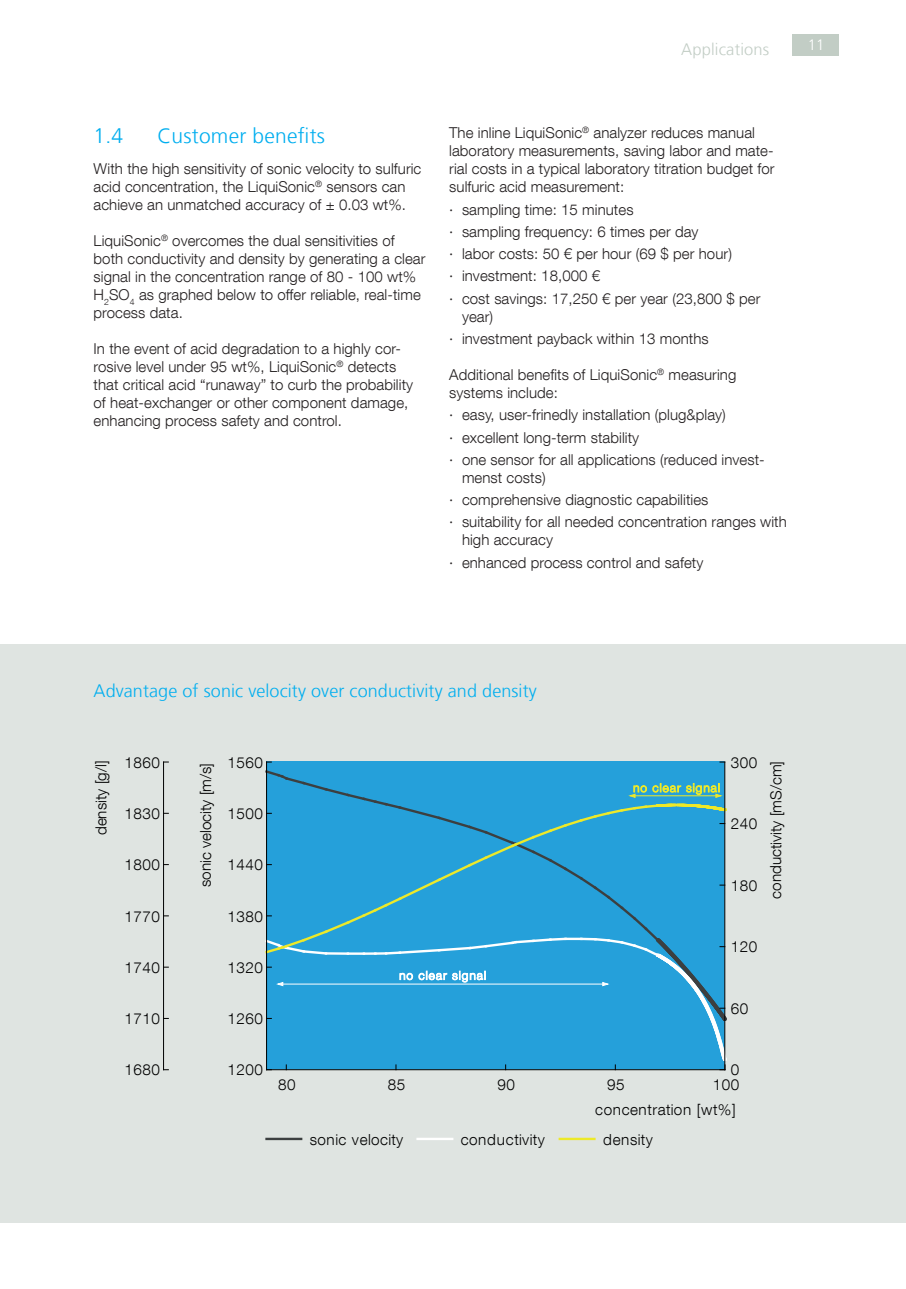
<style>
.page{position:relative;width:906px;height:1289px;background:#fff}
.page>*{position:absolute;margin:0;border:0;box-sizing:border-box;transform-origin:0 0}
.t1{font:300 21px "Frutiger LT Com";letter-spacing:.01em;color:#00aeef}
.t2{font:300 18px "Frutiger LT Com";letter-spacing:.005em;color:#00aeef}
.t3{font:300 16.5px "Frutiger LT Com";letter-spacing:.01em;color:#c2cdc5}
.t4{font:300 15.3px "Helvetica Neue LT Com";letter-spacing:.035em;color:#000}
.t5{font:300 15.3px "Helvetica Neue LT Com";color:#000}
.t6{font:300 15px/18px "Helvetica Neue LT Com";letter-spacing:.005em;color:#231f20}
.t7{font:300 15px "Frutiger LT Com";color:#fff}
.t8{font:300 11.85px "Helvetica Neue LT Com";letter-spacing:.08em;color:#fff}
</style>
<div class="page">
<div style="left:792px;top:34px;width:47px;height:21px;background:#c2cdc5"></div>
<div style="left:0;top:644px;width:906px;height:578px;background:#dfe4e1"></div>
<hr style="left:266px;top:762px;width:1px;height:307px;background:#000">
<hr style="left:163px;top:762px;width:1px;height:307px;background:#000">
<hr style="left:724px;top:762px;width:1px;height:307px;background:#000">
<hr style="left:266px;top:1137px;width:35px;height:3px;background:#3c3f40">
<hr style="left:417px;top:1137px;width:35px;height:3px;background:#fff">
<hr style="left:560px;top:1137px;width:34px;height:3px;background:#ede929">
<div style="left:265px;top:768px;width:461px;height:302px;background:#25a0da"></div>
<p class="t3" style="left:681px;top:40px;width:89px">Applications</p>
<p class="t7" style="left:808px;top:36px;width:18px">11</p>
<h1 class="t1" style="left:94px;top:124px;width:31px">1.4</h1>
<h1 class="t1" style="left:157px;top:124px;width:169px">Customer benefits</h1>
<p class="t6" style="left:94px;top:159px;width:329px">With the high sensitivity of sonic velocity to sulfuric acid concentration, the LiquiSonic<sup>®</sup> sensors can achieve an unmatched accuracy of ± 0.03 wt%.</p>
<p class="t6" style="left:94px;top:231px;width:333px">LiquiSonic<sup>®</sup> overcomes the dual sensitivities of both conductivity and density by generating a clear signal in the concentration range of 80 - 100 wt% H<sub>2</sub>SO<sub>4</sub> as graphed below to offer reliable, real-time process data.</p>
<p class="t6" style="left:94px;top:339px;width:321px">In the event of acid degradation to a highly cor&shy;rosive level under 95 wt%, LiquiSonic<sup>®</sup> detects that critical acid “runaway” to curb the probability of heat-exchanger or other component damage, enhancing process safety and control.</p>
<p class="t6" style="left:449px;top:124px;width:327px">The inline LiquiSonic<sup>®</sup> analyzer reduces manual laboratory measurements, saving labor and mate&shy;rial costs in a typical laboratory titration budget for sulfuric acid measurement:</p>
<p class="t6" style="left:449px;top:198px;width:313px;line-height:22.2px">· sampling time: 15 minutes<br>· sampling frequency: 6 times per day<br>· labor costs: 50 € per hour (69 $ per hour)<br>· investment: 18,000 €<br>· cost savings: 17,250 € per year (23,800 $ per</p>
<p class="t6" style="left:449px;top:305px;width:261px;line-height:22.2px;text-indent:13px">year)<br>· investment payback within 13 months</p>
<p class="t6" style="left:449px;top:365px;width:289px">Additional benefits of LiquiSonic<sup>®</sup> measuring systems include:</p>
<p class="t6" style="left:449px;top:403px;width:317px;line-height:22.2px">· easy, user-frinedly installation (plug&amp;play)<br>· excellent long-term stability<br>· one sensor for all applications (reduced invest-</p>
<p class="t6" style="left:449px;top:466px;width:339px;line-height:22.2px;text-indent:13px">menst costs)<br>· comprehensive diagnostic capabilities<br>· suitability for all needed concentration ranges with</p>
<p class="t6" style="left:449px;top:528px;width:256px;line-height:22.2px;text-indent:13px">high accuracy<br>· enhanced process control and safety</p>
<p class="t2" style="left:94px;top:680px;width:445px">Advantage of sonic velocity over conductivity and density</p>
<p class="t5" style="left:92px;top:835px;width:76px;rotate:-90deg">density [g/l]</p>
<p class="t4" style="left:125px;top:752px;width:37px">1860</p>
<p class="t4" style="left:125px;top:804px;width:37px">1830</p>
<p class="t4" style="left:125px;top:855px;width:37px">1800</p>
<p class="t4" style="left:125px;top:906px;width:37px">1770</p>
<p class="t4" style="left:125px;top:958px;width:37px">1740</p>
<p class="t4" style="left:125px;top:1009px;width:37px">1710</p>
<p class="t4" style="left:125px;top:1060px;width:37px">1680</p>
<p class="t5" style="left:196px;top:887px;width:126px;rotate:-90deg">sonic velocity [m/s]</p>
<p class="t4" style="left:228px;top:752px;width:37px">1560</p>
<p class="t4" style="left:228px;top:804px;width:37px">1500</p>
<p class="t4" style="left:228px;top:855px;width:37px">1440</p>
<p class="t4" style="left:228px;top:906px;width:37px">1380</p>
<p class="t4" style="left:228px;top:958px;width:37px">1320</p>
<p class="t4" style="left:228px;top:1009px;width:37px">1260</p>
<p class="t8" style="left:399px;top:968px;width:88px">no clear signal</p>
<p class="t4" style="left:731px;top:753px;width:28px">300</p>
<p class="t4" style="left:731px;top:814px;width:28px">240</p>
<p class="t4" style="left:731px;top:876px;width:28px">180</p>
<p class="t5" style="left:766px;top:898px;width:139px;rotate:-90deg">conductivity [mS/cm]</p>
<p class="t4" style="left:731px;top:937px;width:28px">120</p>
<p class="t4" style="left:730px;top:999px;width:19px">60</p>
<p class="t4" style="left:228px;top:1060px;width:37px">1200</p>
<p class="t4" style="left:731px;top:1060px;width:10px">0</p>
<p class="t4" style="left:278px;top:1075px;width:19px">80</p>
<p class="t4" style="left:388px;top:1075px;width:19px">85</p>
<p class="t4" style="left:497px;top:1075px;width:19px">90</p>
<p class="t4" style="left:607px;top:1075px;width:19px">95</p>
<p class="t4" style="left:712px;top:1075px;width:28px">100</p>
<p class="t4" style="left:310px;top:1129px;width:95px">sonic velocity</p>
<p class="t4" style="left:461px;top:1129px;width:85px">conductivity</p>
<p class="t4" style="left:595px;top:1099px;width:142px">concentration [wt%]</p>
<p class="t4" style="left:603px;top:1129px;width:51px">density</p>
</div>
